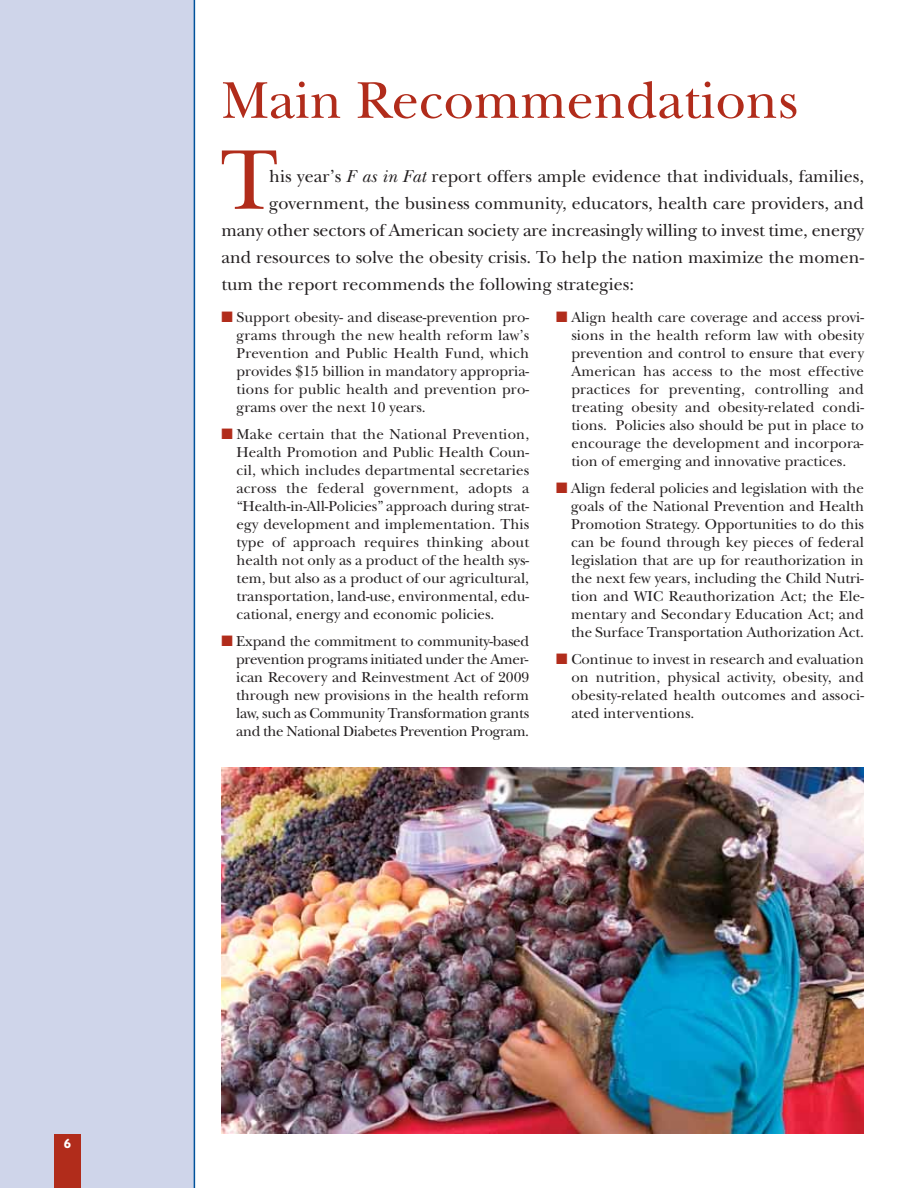
<style>
.page{position:relative;width:918px;height:1188px;background:#fff}
.page>*{position:absolute;margin:0;border:0;box-sizing:border-box;transform-origin:0 0}
.t1{font:88.35px "New Baskerville";color:#b12c1b}
.t2{font:54px "New Baskerville";color:#b12c1b}
.t3{font:18px "New Baskerville";color:#231f20}
.t4{font:15px/18px "New Baskerville";color:#231f20;text-align:justify}
.t5{font:700 13.5px "Humanist 521 BT";color:#fff}
.s1{font-style:italic}
.s2{color:#b12c1b}
</style>
<div class="page">
<div style="left:0;top:0;width:194px;height:1188px;background:#cfd5ea"></div>
<hr style="left:194px;top:0;width:1px;height:1188px;background:#00529b">
<div style="left:54px;top:1134px;width:27px;height:54px;background:#b12c1b"></div>
<img style="left:221px;top:767px;width:643px;height:367px">
<h2 class="t2" style="left:221px;top:81px;width:578px">Main Recommendations</h2>
<h1 class="t1" style="left:220px;top:148px;width:60px">T</h1>
<p class="t3" style="left:269px;top:169px;width:596px">his year’s <span class="s1">F as in Fat</span> report offers ample evidence that individuals, families,</p>
<p class="t3" style="left:269px;top:196px;width:596px">government, the business community, educators, health care providers, and</p>
<p class="t3" style="left:221px;top:223px;width:644px">many other sectors of American society are increasingly willing to invest time, energy</p>
<p class="t3" style="left:221px;top:250px;width:644px">and resources to solve the obesity crisis. To help the nation maximize the momen-</p>
<p class="t3" style="left:221px;top:277px;width:414px">tum the report recommends the following strategies:</p>
<p class="t4" style="left:237px;top:310px;width:294px;text-indent:-15px"><span class="s2">■</span> Support obesity- and disease-prevention pro&shy;grams through the new health reform law’s Prevention and Public Health Fund, which provides $15 billion in mandatory appropria&shy;tions for public health and prevention pro&shy;grams over the next 10 years.</p>
<p class="t4" style="left:237px;top:427px;width:294px;text-indent:-15px"><span class="s2">■</span> Make certain that the National Prevention, Health Promotion and Public Health Coun&shy;cil, which includes departmental secretaries across the federal government, adopts a “Health-in-All-Policies” approach during strat&shy;egy development and implementation. This type of approach requires thinking about health not only as a product of the health sys&shy;tem, but also as a product of our agricultural, transportation, land-use, environmental, edu&shy;cational, energy and economic policies.</p>
<p class="t4" style="left:236px;top:634px;width:295px;text-indent:-15px"><span class="s2">■</span> Expand the commitment to community-based prevention programs initiated under the Amer&shy;ican Recovery and Reinvestment Act of 2009 through new provisions in the health reform law, such as Community Transformation grants and the National Diabetes Prevention Program.</p>
<p class="t4" style="left:571px;top:310px;width:294px;text-indent:-15px"><span class="s2">■</span> Align health care coverage and access provi&shy;sions in the health reform law with obesity prevention and control to ensure that every American has access to the most effective practices for preventing, controlling and treating obesity and obesity-related condi&shy;tions. Policies also should be put in place to encourage the development and incorpora&shy;tion of emerging and innovative practices.</p>
<p class="t4" style="left:571px;top:481px;width:294px;text-indent:-15px"><span class="s2">■</span> Align federal policies and legislation with the goals of the National Prevention and Health Promotion Strategy. Opportunities to do this can be found through key pieces of federal legislation that are up for reauthorization in the next few years, including the Child Nutri&shy;tion and WIC Reauthorization Act; the Ele&shy;mentary and Secondary Education Act; and the Surface Transportation Authorization Act.</p>
<p class="t4" style="left:571px;top:652px;width:294px;text-indent:-15px"><span class="s2">■</span> Continue to invest in research and evaluation on nutrition, physical activity, obesity, and obesity-related health outcomes and associ&shy;ated interventions.</p>
<p class="t5" style="left:64px;top:1138px;width:9px">6</p>
</div>
